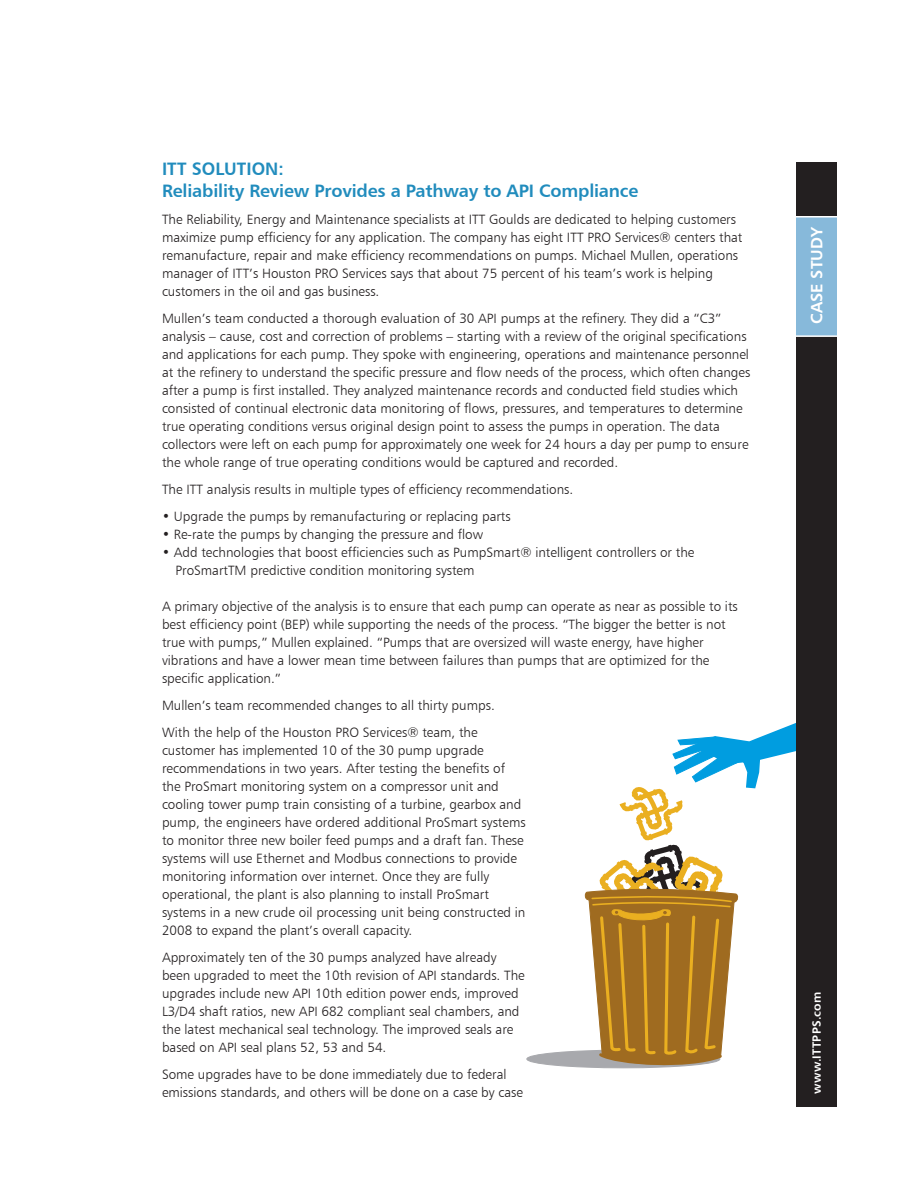
<style>
.page{position:relative;width:918px;height:1188px;background:#fff}
.page>*{position:absolute;margin:0;border:0;box-sizing:border-box;transform-origin:0 0}
.Subheads{font:18px "Humanist 777 BT Bold B";letter-spacing:-.01em;color:#218cbd}
.Subhead_All_Caps{font:18px "Humanist 777 BT Bold B";color:#218cbd}
.Case_Study{font:16.5px "Humanist 777 BT Bold B";color:#fff}
.Body_Copy{font:13.5px/18px "Humanist 777 BT Light B";color:#231f20}
.WWW_copy{font:12px "Humanist 777 BT Bold B";letter-spacing:.02em;color:#fff}
</style>
<div class="page">
<div style="left:527px;top:1050px;width:193px;height:18px;background:#a8a9ad;border-radius:50%"></div>
<svg style="left:584px;top:704px;width:213px;height:364px"></svg>
<div style="left:797px;top:162px;width:40px;height:945px;background:#231f20"></div>
<div style="left:797px;top:216px;width:40px;height:119px;background:#87b9da"></div>
<hr style="left:795px;top:216px;width:44px;height:2px;background:#fff">
<hr style="left:795px;top:335px;width:45px;height:2px;background:#fff">
<p class="Subhead_All_Caps" style="left:162px;top:157px;width:86px">ITT Solution</p>
<p class="Subhead_All_Caps" style="left:278px;top:157px;width:7px">:</p>
<p class="Subheads" style="left:162px;top:180px;width:478px">Reliability Review Provides a Pathway to API Compliance</p>
<p class="Body_Copy" style="left:162px;top:211px;width:582px">The Reliability, Energy and Maintenance specialists at ITT Goulds are dedicated to helping customers maximize pump efficiency for any application. The company has eight ITT PRO Services® centers that remanufacture, repair and make efficiency recommendations on pumps. Michael Mullen, operations manager of ITT’s Houston PRO Services says that about 75 percent of his team’s work is helping customers in the oil and gas business.</p>
<p class="Body_Copy" style="left:162px;top:310px;width:590px">Mullen’s team conducted a thorough evaluation of 30 API pumps at the refinery. They did a “C3” analysis – cause, cost and correction of problems – starting with a review of the original specifications and applications for each pump. They spoke with engineering, operations and maintenance personnel at the refinery to understand the specific pressure and flow needs of the process, which often changes after a pump is first installed. They analyzed maintenance records and conducted field studies which consisted of continual electronic data monitoring of flows, pressures, and temperatures to determine true operating conditions versus original design point to assess the pumps in operation. The data collectors were left on each pump for approximately one week for 24 hours a day per pump to ensure the whole range of true operating conditions would be captured and recorded.</p>
<p class="Body_Copy" style="left:162px;top:481px;width:413px">The ITT analysis results in multiple types of efficiency recommendations.</p>
<p class="Body_Copy" style="left:162px;top:508px;width:350px">• Upgrade the pumps by remanufacturing or replacing parts</p>
<p class="Body_Copy" style="left:162px;top:526px;width:323px">• Re-rate the pumps by changing the pressure and flow</p>
<p class="Body_Copy" style="left:176px;top:544px;width:520px;text-indent:-14px">• Add technologies that boost efficiencies such as PumpSmart® intelligent controllers or the<br>ProSmartTM predictive condition monitoring system</p>
<p class="Body_Copy" style="left:162px;top:598px;width:577px">A primary objective of the analysis is to ensure that each pump can operate as near as possible to its best efficiency point (BEP) while supporting the needs of the process. “The bigger the better is not true with pumps,” Mullen explained. “Pumps that are oversized will waste energy, have higher vibrations and have a lower mean time between failures than pumps that are optimized for the specific application.”</p>
<p class="Body_Copy" style="left:162px;top:697px;width:334px">Mullen’s team recommended changes to all thirty pumps.</p>
<p class="Body_Copy" style="left:162px;top:724px;width:365px">With the help of the Houston PRO Services® team, the customer has implemented 10 of the 30 pump upgrade recommendations in two years. After testing the benefits of the ProSmart monitoring system on a compressor unit and cooling tower pump train consisting of a turbine, gearbox and pump, the engineers have ordered additional ProSmart systems to monitor three new boiler feed pumps and a draft fan. These systems will use Ethernet and Modbus connections to provide monitoring information over internet. Once they are fully operational, the plant is also planning to install ProSmart systems in a new crude oil processing unit being constructed in 2008 to expand the plant’s overall capacity.</p>
<p class="Body_Copy" style="left:162px;top:949px;width:364px">Approximately ten of the 30 pumps analyzed have already been upgraded to meet the 10th revision of API standards. The upgrades include new API 10th edition power ends, improved L3/D4 shaft ratios, new API 682 compliant seal chambers, and the latest mechanical seal technology. The improved seals are based on API seal plans 52, 53 and 54.</p>
<p class="Body_Copy" style="left:162px;top:1066px;width:363px">Some upgrades have to be done immediately due to federal emissions standards, and others will be done on a case by case</p>
<p class="Case_Study" style="left:806px;top:324px;width:99px;rotate:-90deg">case study</p>
<p class="WWW_copy" style="left:809px;top:1094px;width:103px;rotate:-90deg">www.ittPPS.com</p>
</div>
